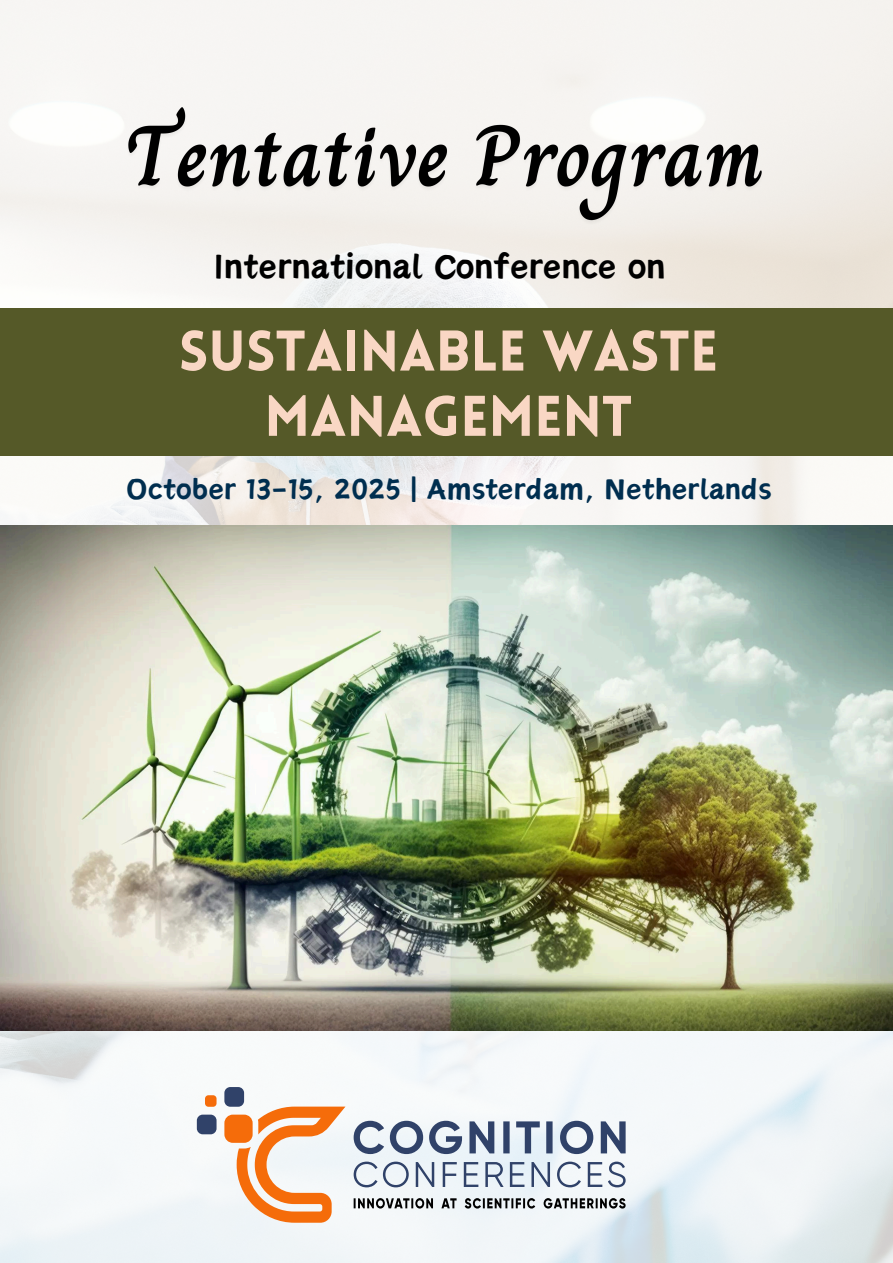
<style>
.page{position:relative;width:893px;height:1263px;background:#fff}
.page>*{position:absolute;margin:0;border:0;box-sizing:border-box;transform-origin:0 0}
.t1{font:900 55.95px/65.2px "Lovelo";color:#f9d7c4;text-align:center}
.t2{font:43.65px "Canva Sword Like Dream";color:#000}
.t3{font:36.67px "Canva Sword Like Dream";color:#002e4f}
</style>
<div class="page">
<img style="left:0;top:0;width:893px;height:1263px">
<div style="left:0;top:308px;width:893px;height:147px;background:#555928"></div>
<svg style="left:354px;top:1121px;width:271px;height:33px"></svg>
<svg style="left:354px;top:1161px;width:271px;height:26px"></svg>
<svg style="left:354px;top:1198px;width:271px;height:10px"></svg>
<div style="left:224px;top:1087px;width:20px;height:20px;background:#304269;border-radius:6px"></div>
<div style="left:197px;top:1114px;width:19px;height:20px;background:#304269;border-radius:6px"></div>
<svg style="left:237px;top:1106px;width:108px;height:117px"></svg>
<div style="left:224px;top:1114px;width:29px;height:29px;background:#f56c0a;border-radius:8px"></div>
<div style="left:205px;top:1095px;width:11px;height:12px;background:#f56c0a;border-radius:3px"></div>
<img style="left:0;top:526px;width:893px;height:504px">
<img style="left:124px;top:89px;width:643px;height:139px">
<h2 class="t2" style="left:214px;top:246px;width:453px">International Conference on</h2>
<p class="t1" style="left:179px;top:324px;width:541px">SUSTAINABLE WASTE<br>MANAGEMENT</p>
<p class="t3" style="left:126px;top:472px;width:646px">October 13-15, 2025 | Amsterdam, Netherlands</p>
</div>
